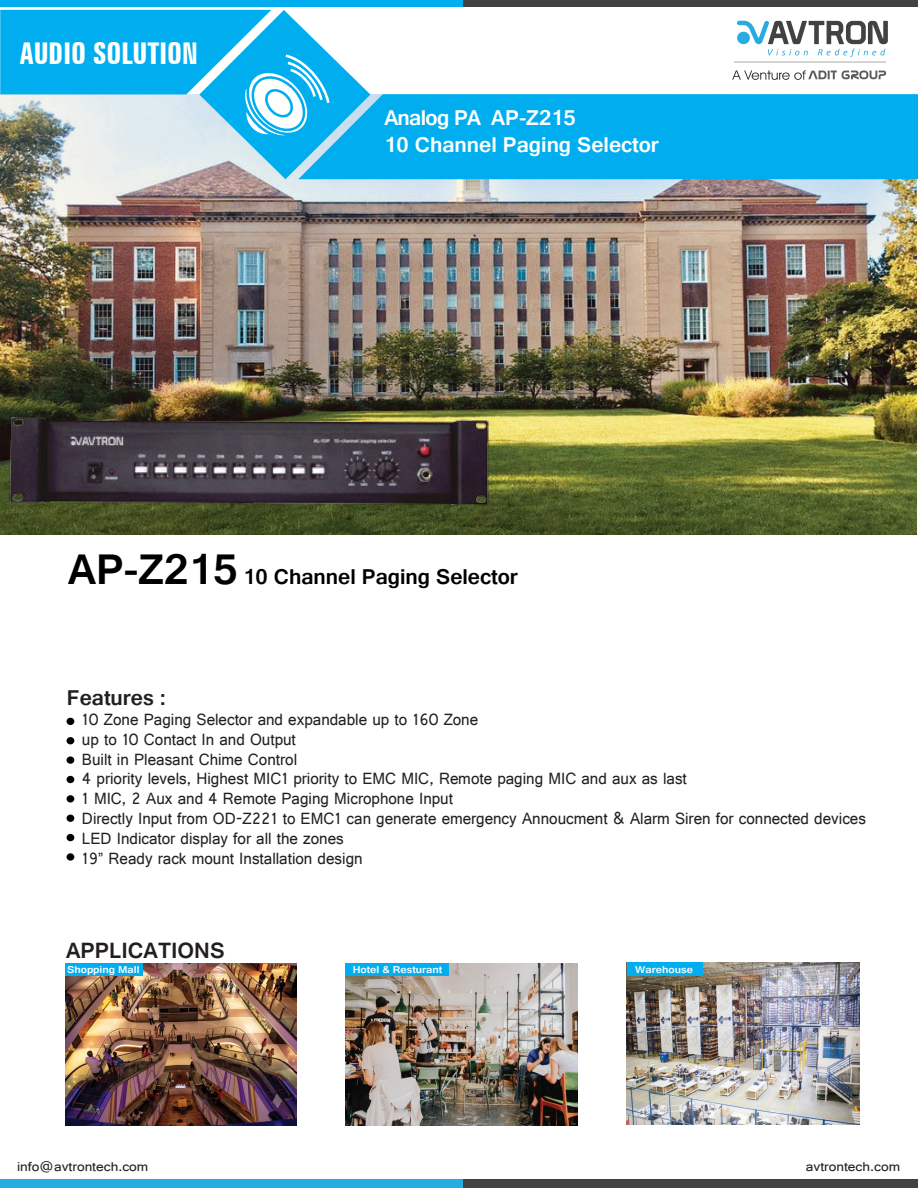
<style>
.page{position:relative;width:918px;height:1188px;background:#fff}
.page>*{position:absolute;margin:0;border:0;box-sizing:border-box;transform-origin:0 0}
.t1{font:700 extra-condensed 30px "Zurich BT";color:#fff}
.t2{font:700 23.25px "Gautami";color:#231f20}
.t3{font:700 22.5px/27px "Gautami";color:#fff}
.t4{font:700 22.5px "Gautami";color:#000}
.t5{font:700 22.5px "Gautami";color:#231f20}
.t6{font:17.1px/19.8px "Gautami";color:#231f20;scale:.96 1}
.t7{font:13.5px "Gautami";color:#231f20;scale:1.1 1}
.t8{font:700 10.5px "Gautami";color:#fdfdfe;scale:1.1 1}
.s1{font-size:45px}
</style>
<div class="page">
<img style="left:0;top:179px;width:916px;height:356px">
<div style="left:0;top:0;width:917px;height:6px;background:#00aeef"></div>
<div style="left:464px;top:0;width:454px;height:6px;background:#424243"></div>
<hr style="left:734px;top:62px;width:152px;height:1px;background:#d3d4d3">
<svg style="left:732px;top:70px;width:154px;height:10px"></svg>
<svg style="left:737px;top:21px;width:151px;height:36px"></svg>
<div style="left:0;top:1179px;width:918px;height:9px;background:#27abe2"></div>
<div style="left:463px;top:1179px;width:455px;height:9px;background:#424243"></div>
<div style="left:370px;top:94px;width:548px;height:85px;background:#00aeef"></div>
<svg style="left:0;top:10px;width:370px;height:169px"></svg>
<div style="left:67px;top:718px;width:7px;height:7px;background:#010101;border-radius:50%"></div>
<div style="left:67px;top:737px;width:7px;height:7px;background:#010101;border-radius:50%"></div>
<div style="left:67px;top:756px;width:7px;height:8px;background:#010101;border-radius:50%"></div>
<div style="left:67px;top:776px;width:7px;height:7px;background:#010101;border-radius:50%"></div>
<div style="left:67px;top:795px;width:7px;height:8px;background:#010101;border-radius:50%"></div>
<div style="left:67px;top:815px;width:7px;height:7px;background:#010101;border-radius:50%"></div>
<div style="left:67px;top:834px;width:7px;height:7px;background:#010101;border-radius:50%"></div>
<div style="left:67px;top:853px;width:7px;height:8px;background:#010101;border-radius:50%"></div>
<img style="left:0;top:381px;width:552px;height:154px">
<img style="left:627px;top:962px;width:232px;height:162px">
<img style="left:65px;top:963px;width:232px;height:162px">
<div style="left:65px;top:963px;width:77px;height:13px;background:#00aeef"></div>
<div style="left:627px;top:963px;width:75px;height:13px;background:#00aeef"></div>
<img style="left:345px;top:963px;width:233px;height:162px">
<div style="left:345px;top:963px;width:104px;height:13px;background:#00aeef"></div>
<h1 class="t1" style="left:20px;top:37px;width:179px">AUDIO SOLUTION</h1>
<h3 class="t3" style="left:384px;top:103px;width:276px">Analog PA AP-Z215<br>10 Channel Paging Selector</h3>
<h3 class="t4" style="left:68px;top:563px;width:451px"><span class="s1">AP-Z215</span> 10 Channel Paging Selector</h3>
<h3 class="t5" style="left:67px;top:684px;width:101px">Features :</h3>
<p class="t6" style="left:82px;top:709px;width:818px">10 Zone Paging Selector and expandable up to 160 Zone<br>up to 10 Contact In and Output<br>Built in Pleasant Chime Control<br>4 priority levels, Highest MIC1 priority to EMC MIC, Remote paging MIC and aux as last<br>1 MIC, 2 Aux and 4 Remote Paging Microphone Input<br>Directly Input from OD-Z221 to EMC1 can generate emergency Annoucment &amp; Alarm Siren for connected devices LED Indicator display for all the zones<br>19” Ready rack mount Installation design</p>
<h2 class="t2" style="left:66px;top:936px;width:160px">APPLICATIONS</h2>
<p class="t8" style="left:67px;top:964px;width:67px">Shopping Mall</p>
<p class="t8" style="left:353px;top:964px;width:83px">Hotel &amp; Resturant</p>
<p class="t8" style="left:635px;top:964px;width:54px">Warehouse</p>
<p class="t7" style="left:17px;top:1159px;width:121px">info@avtrontech.com</p>
<p class="t7" style="left:806px;top:1159px;width:87px">avtrontech.com</p>
</div>
